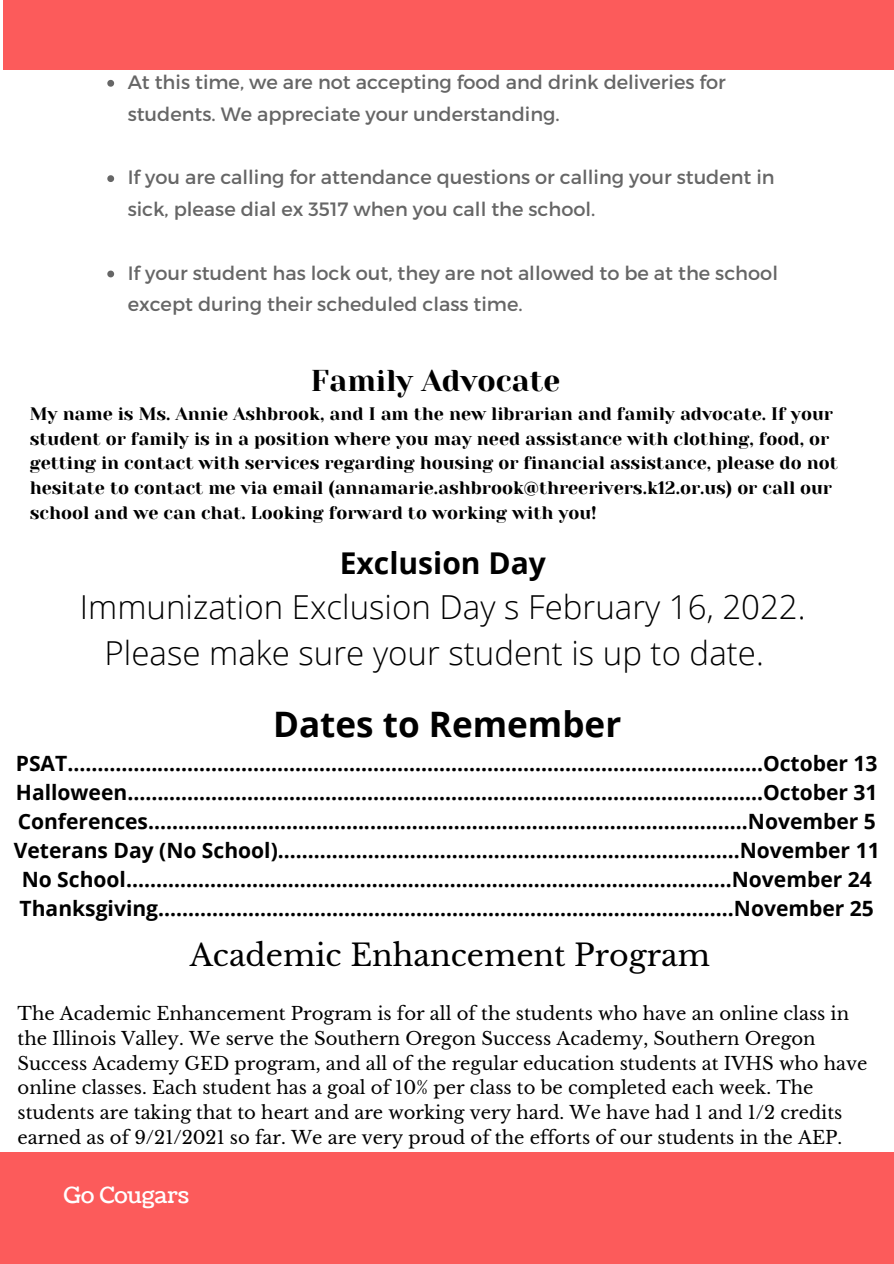
<style>
.page{position:relative;width:894px;height:1264px;background:#fff}
.page>*{position:absolute;margin:0;border:0;box-sizing:border-box;transform-origin:0 0}
.t1{font:700 35.1px "Open Sans";color:#000}
.t2{font:300 33px/46.2px "Open Sans";color:#000;text-align:center}
.t3{font:30px "Libre Baskerville";color:#000}
.t4{font:30px "Yeseva One";color:#000}
.t5{font:700 30px "Open Sans";color:#000}
.t6{font:22.5px "Coustard";color:#fff}
.t7{font:700 21px "Open Sans";color:#000}
.t8{font:19.35px/31.8px "Montserrat";color:#666}
.t9{font:18px/24.8px "Libre Baskerville";color:#000}
.t10{font:18px/24.8px "Yeseva One";color:#000}
</style>
<div class="page">
<div style="left:3px;top:0;width:890px;height:69px;background:#fc5b5b"></div>
<svg style="left:107px;top:80px;width:7px;height:7px"></svg>
<svg style="left:107px;top:175px;width:7px;height:7px"></svg>
<svg style="left:107px;top:270px;width:7px;height:7px"></svg>
<div style="left:0;top:1152px;width:893px;height:111px;background:#fc5b5b"></div>
<p class="t8" style="left:128px;top:65px;width:599px">At this time, we are not accepting food and drink deliveries for students. We appreciate your understanding.</p>
<p class="t8" style="left:128px;top:160px;width:648px">If you are calling for attendance questions or calling your student in sick, please dial ex 3517 when you call the school.</p>
<p class="t8" style="left:128px;top:256px;width:651px">If your student has lock out, they are not allowed to be at the school except during their scheduled class time.</p>
<p class="t4" style="left:311px;top:363px;width:251px">Family Advocate</p>
<p class="t10" style="left:30px;top:401px;width:809px">My name is Ms. Annie Ashbrook, and I am the new librarian and family advocate. If your student or family is in a position where you may need assistance with clothing, food, or getting in contact with services regarding housing or financial assistance, please do not hesitate to contact me via email (annamarie.ashbrook@threerivers.k12.or.us) or call our school and we can chat. Looking forward to working with you!</p>
<p class="t5" style="left:339px;top:541px;width:208px">Exclusion Day</p>
<p class="t2" style="left:80px;top:582px;width:727px">Immunization Exclusion Day s February 16, 2022.<br>Please make sure your student is up to date.</p>
<p class="t1" style="left:273px;top:699px;width:349px">Dates to Remember</p>
<p class="t7" style="left:16px;top:749px;width:863px">PSAT……………………………............…………………………………………………….……….October 13</p>
<p class="t7" style="left:16px;top:778px;width:863px">Halloween………………………………………………………............………………..………..October 31</p>
<p class="t7" style="left:18px;top:807px;width:859px">Conferences……………………………….…………………..........….………….…………...November 5</p>
<p class="t7" style="left:14px;top:836px;width:867px">Veterans Day (No School)…………………………...........………………………..…….November 11</p>
<p class="t7" style="left:22px;top:864px;width:851px">No School………………………………………………..........……………………………....November 24</p>
<p class="t7" style="left:20px;top:893px;width:855px">Thanksgiving…………………………………………...........…………………………..…..November 25</p>
<p class="t3" style="left:190px;top:936px;width:521px">Academic Enhancement Program</p>
<p class="t9" style="left:18px;top:1001px;width:851px">The Academic Enhancement Program is for all of the students who have an online class in the Illinois Valley. We serve the Southern Oregon Success Academy, Southern Oregon Success Academy GED program, and all of the regular education students at IVHS who have online classes. Each student has a goal of 10% per class to be completed each week. The students are taking that to heart and are working very hard. We have had 1 and 1/2 credits earned as of 9/21/2021 so far. We are very proud of the efforts of our students in the AEP.</p>
<p class="t6" style="left:63px;top:1179px;width:127px">Go Cougars</p>
</div>
